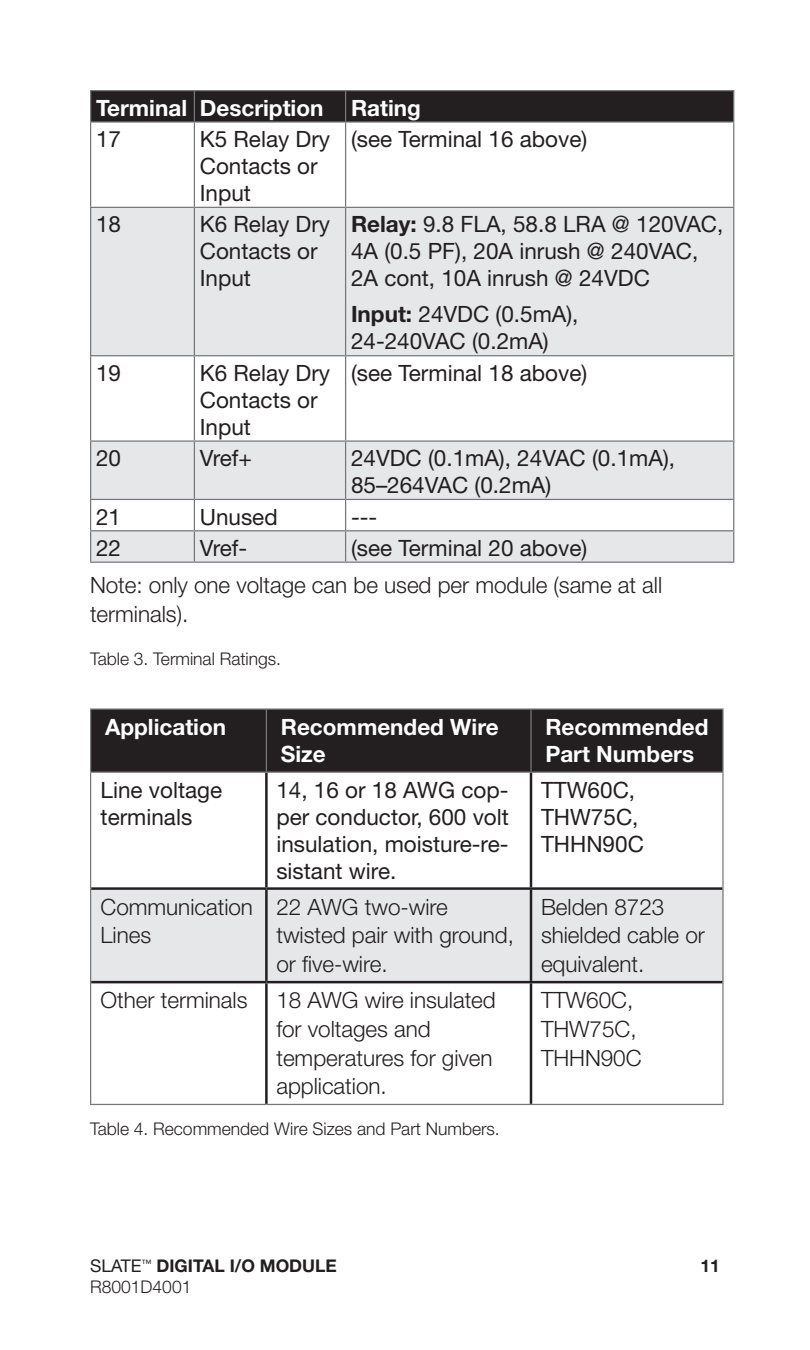
<style>
.page{position:relative;width:810px;height:1350px;background:#fff}
.page>*{position:absolute;margin:0;border:0;box-sizing:border-box;transform-origin:0 0}
.Cell_Body{font:22.5px/27px "Helvetica Neue LT Std";color:#231f20}
.Body{font:300 22.5px/28.8px "Helvetica Neue LT Std";color:#231f20}
.Cell_Header{font:700 22.5px/27px "Helvetica Neue LT Std";color:#fff}
.t1{font:300 17.5px "Helvetica Neue LT Std";color:#231f20}
.t2{font:700 17.5px "Helvetica Neue LT Std";color:#231f20}
.s1{font-weight:700}
.s2{font-weight:400}
</style>
<div class="page">
<div style="left:91px;top:91px;width:642px;height:30px;background:#231f20"></div>
<svg style="left:91px;top:208px;width:642px;height:354px;fill:#e6e7e9"></svg>
<hr style="left:194px;top:91px;width:1px;height:30px;background:#76787b">
<hr style="left:345px;top:91px;width:1px;height:30px;background:#76787b">
<hr style="left:90px;top:121px;width:104px;height:2px;background:#76787b">
<hr style="left:194px;top:121px;width:152px;height:2px;background:#76787b">
<hr style="left:194px;top:123px;width:1px;height:84px;background:#76787b">
<hr style="left:346px;top:121px;width:388px;height:2px;background:#76787b">
<hr style="left:345px;top:123px;width:1px;height:84px;background:#76787b">
<hr style="left:90px;top:207px;width:104px;height:1px;background:#76787b">
<hr style="left:194px;top:207px;width:152px;height:1px;background:#76787b">
<hr style="left:194px;top:208px;width:1px;height:147px;background:#76787b">
<hr style="left:346px;top:207px;width:388px;height:1px;background:#76787b">
<hr style="left:345px;top:208px;width:1px;height:147px;background:#76787b">
<hr style="left:90px;top:355px;width:104px;height:1px;background:#76787b">
<hr style="left:194px;top:355px;width:152px;height:1px;background:#76787b">
<hr style="left:194px;top:356px;width:1px;height:84px;background:#76787b">
<hr style="left:346px;top:355px;width:388px;height:1px;background:#76787b">
<hr style="left:345px;top:356px;width:1px;height:84px;background:#76787b">
<hr style="left:90px;top:440px;width:104px;height:2px;background:#76787b">
<hr style="left:194px;top:440px;width:152px;height:2px;background:#76787b">
<hr style="left:194px;top:442px;width:1px;height:57px;background:#76787b">
<hr style="left:346px;top:440px;width:388px;height:2px;background:#76787b">
<hr style="left:345px;top:442px;width:1px;height:57px;background:#76787b">
<hr style="left:90px;top:499px;width:104px;height:1px;background:#76787b">
<hr style="left:194px;top:499px;width:152px;height:1px;background:#76787b">
<hr style="left:194px;top:500px;width:1px;height:30px;background:#76787b">
<hr style="left:346px;top:499px;width:388px;height:1px;background:#76787b">
<hr style="left:345px;top:500px;width:1px;height:30px;background:#76787b">
<hr style="left:90px;top:530px;width:104px;height:1px;background:#76787b">
<hr style="left:194px;top:530px;width:152px;height:1px;background:#76787b">
<hr style="left:194px;top:531px;width:1px;height:31px;background:#76787b">
<hr style="left:346px;top:530px;width:388px;height:1px;background:#76787b">
<hr style="left:345px;top:531px;width:1px;height:31px;background:#76787b">
<hr style="left:90px;top:562px;width:104px;height:1px;background:#76787b">
<hr style="left:194px;top:562px;width:152px;height:1px;background:#76787b">
<hr style="left:346px;top:562px;width:388px;height:1px;background:#76787b">
<hr style="left:90px;top:90px;width:104px;height:1px;background:#76787b">
<hr style="left:90px;top:91px;width:1px;height:30px;background:#76787b">
<hr style="left:194px;top:90px;width:152px;height:1px;background:#76787b">
<hr style="left:346px;top:90px;width:388px;height:1px;background:#76787b">
<hr style="left:733px;top:91px;width:1px;height:30px;background:#76787b">
<hr style="left:90px;top:123px;width:1px;height:84px;background:#76787b">
<hr style="left:733px;top:123px;width:1px;height:84px;background:#76787b">
<hr style="left:90px;top:208px;width:1px;height:147px;background:#76787b">
<hr style="left:733px;top:208px;width:1px;height:147px;background:#76787b">
<hr style="left:90px;top:356px;width:1px;height:84px;background:#76787b">
<hr style="left:733px;top:356px;width:1px;height:84px;background:#76787b">
<hr style="left:90px;top:442px;width:1px;height:57px;background:#76787b">
<hr style="left:733px;top:442px;width:1px;height:57px;background:#76787b">
<hr style="left:90px;top:500px;width:1px;height:30px;background:#76787b">
<hr style="left:733px;top:500px;width:1px;height:30px;background:#76787b">
<hr style="left:90px;top:531px;width:1px;height:31px;background:#76787b">
<hr style="left:733px;top:531px;width:1px;height:31px;background:#76787b">
<div style="left:91px;top:710px;width:631px;height:62px;background:#231f20"></div>
<div style="left:91px;top:890px;width:631px;height:91px;background:#e6e7e9"></div>
<hr style="left:90px;top:708px;width:176px;height:2px;background:#76787b">
<hr style="left:90px;top:710px;width:1px;height:62px;background:#76787b">
<hr style="left:266px;top:708px;width:265px;height:2px;background:#76787b">
<hr style="left:266px;top:710px;width:1px;height:62px;background:#76787b">
<hr style="left:531px;top:708px;width:193px;height:2px;background:#76787b">
<hr style="left:530px;top:710px;width:2px;height:62px;background:#76787b">
<hr style="left:722px;top:710px;width:2px;height:62px;background:#76787b">
<hr style="left:90px;top:772px;width:176px;height:1px;background:#76787b">
<hr style="left:90px;top:773px;width:1px;height:116px;background:#76787b">
<hr style="left:266px;top:772px;width:265px;height:1px;background:#76787b">
<hr style="left:531px;top:772px;width:193px;height:1px;background:#76787b">
<hr style="left:722px;top:773px;width:2px;height:116px;background:#76787b">
<hr style="left:90px;top:889px;width:1px;height:93px;background:#76787b">
<hr style="left:722px;top:889px;width:2px;height:93px;background:#76787b">
<hr style="left:90px;top:982px;width:1px;height:122px;background:#76787b">
<hr style="left:722px;top:982px;width:2px;height:122px;background:#76787b">
<hr style="left:90px;top:1104px;width:176px;height:1px;background:#76787b">
<hr style="left:266px;top:1104px;width:265px;height:1px;background:#76787b">
<hr style="left:531px;top:1104px;width:193px;height:1px;background:#76787b">
<hr style="left:265px;top:773px;width:3px;height:114px;background:#231f20">
<hr style="left:530px;top:773px;width:2px;height:114px;background:#231f20">
<hr style="left:91px;top:887px;width:175px;height:3px;background:#231f20">
<hr style="left:266px;top:887px;width:265px;height:3px;background:#231f20">
<hr style="left:265px;top:890px;width:3px;height:91px;background:#231f20">
<hr style="left:531px;top:887px;width:191px;height:3px;background:#231f20">
<hr style="left:530px;top:890px;width:2px;height:91px;background:#231f20">
<hr style="left:91px;top:981px;width:175px;height:2px;background:#231f20">
<hr style="left:266px;top:981px;width:265px;height:2px;background:#231f20">
<hr style="left:265px;top:983px;width:3px;height:121px;background:#231f20">
<hr style="left:531px;top:981px;width:191px;height:2px;background:#231f20">
<hr style="left:530px;top:983px;width:2px;height:121px;background:#231f20">
<p class="Cell_Header" style="left:96px;top:94px;width:93px">Terminal</p>
<p class="Cell_Header" style="left:200px;top:94px;width:125px">Description</p>
<p class="Cell_Header" style="left:351px;top:94px;width:71px">Rating</p>
<p class="Cell_Body" style="left:96px;top:125px;width:27px">17</p>
<p class="Cell_Body" style="left:200px;top:125px;width:132px">K5 Relay Dry<br>Contacts or<br>Input</p>
<p class="Cell_Body" style="left:351px;top:125px;width:238px">(see Terminal 16 above)</p>
<p class="Cell_Body" style="left:96px;top:211px;width:27px">18</p>
<p class="Cell_Body" style="left:200px;top:211px;width:132px">K6 Relay Dry<br>Contacts or<br>Input</p>
<p class="Cell_Body" style="left:351px;top:211px;width:374px"><span class="s1">Relay:</span> 9.8 FLA, 58.8 LRA @ 120VAC,<br>4A (0.5 PF), 20A inrush @ 240VAC,<br>2A cont, 10A inrush @ 24VDC</p>
<p class="Cell_Body" style="left:351px;top:301px;width:229px"><span class="s1">Input:</span> 24VDC (0.5mA),<br>24-240VAC (0.2mA)</p>
<p class="Cell_Body" style="left:96px;top:359px;width:27px">19</p>
<p class="Cell_Body" style="left:200px;top:359px;width:132px">K6 Relay Dry<br>Contacts or<br>Input</p>
<p class="Cell_Body" style="left:351px;top:359px;width:238px">(see Terminal 18 above)</p>
<p class="Cell_Body" style="left:96px;top:444px;width:27px">20</p>
<p class="Cell_Body" style="left:200px;top:444px;width:54px">Vref+</p>
<p class="Cell_Body" style="left:351px;top:444px;width:326px">24VDC (0.1mA), 24VAC (0.1mA),<br>85–264VAC (0.2mA)</p>
<p class="Cell_Body" style="left:96px;top:503px;width:27px">21</p>
<p class="Cell_Body" style="left:200px;top:503px;width:79px">Unused</p>
<p class="Cell_Body" style="left:351px;top:503px;width:28px">---</p>
<p class="Cell_Body" style="left:96px;top:534px;width:27px">22</p>
<p class="Cell_Body" style="left:200px;top:534px;width:49px">Vref-</p>
<p class="Cell_Body" style="left:351px;top:534px;width:238px">(see Terminal 20 above)</p>
<p class="Body" style="left:90px;top:570px;width:574px">Note: only one voltage can be used per module (same at all terminals).</p>
<p class="t1" style="left:90px;top:648px;width:193px">Table 3. Terminal Ratings.</p>
<p class="Cell_Header" style="left:105px;top:713px;width:123px">Application</p>
<p class="Cell_Header" style="left:281px;top:713px;width:219px">Recommended Wire<br>Size</p>
<p class="Cell_Header" style="left:545px;top:713px;width:165px">Recommended<br>Part Numbers</p>
<p class="Cell_Body" style="left:101px;top:776px;width:123px">Line voltage terminals</p>
<p class="Cell_Body" style="left:276px;top:776px;width:234px;text-align:justify">14, 16 or 18 AWG cop&shy;per conductor, 600 volt insulation, moisture-re&shy;sistant wire.</p>
<p class="Cell_Body" style="left:541px;top:776px;width:104px">TTW60C,<br>THW75C,<br>THHN90C</p>
<p class="Body" style="left:101px;top:892px;width:154px">Communication<br>Lines</p>
<p class="Body" style="left:276px;top:892px;width:239px">22 AWG two-wire twisted pair with ground, or five-wire.</p>
<p class="Body" style="left:541px;top:892px;width:165px">Belden 8723 shielded cable or equivalent.</p>
<p class="Body" style="left:101px;top:985px;width:148px">Other terminals</p>
<p class="Body" style="left:276px;top:985px;width:221px">18 AWG wire insulated for voltages and temperatures for given application.</p>
<p class="Body" style="left:541px;top:985px;width:102px">TTW60C,<br>THW75C,<br>THHN90C</p>
<p class="t1" style="left:90px;top:1118px;width:411px">Table 4. Recommended Wire Sizes and Part Numbers.</p>
<p class="t2" style="left:90px;top:1255px;width:248px"><span class="s2">SLATE</span><sup>™</sup> DIGITAL I/O MODULE</p>
<p class="t2" style="left:701px;top:1255px;width:21px">11</p>
<p class="t1" style="left:90px;top:1277px;width:103px">R8001D4001</p>
</div>
